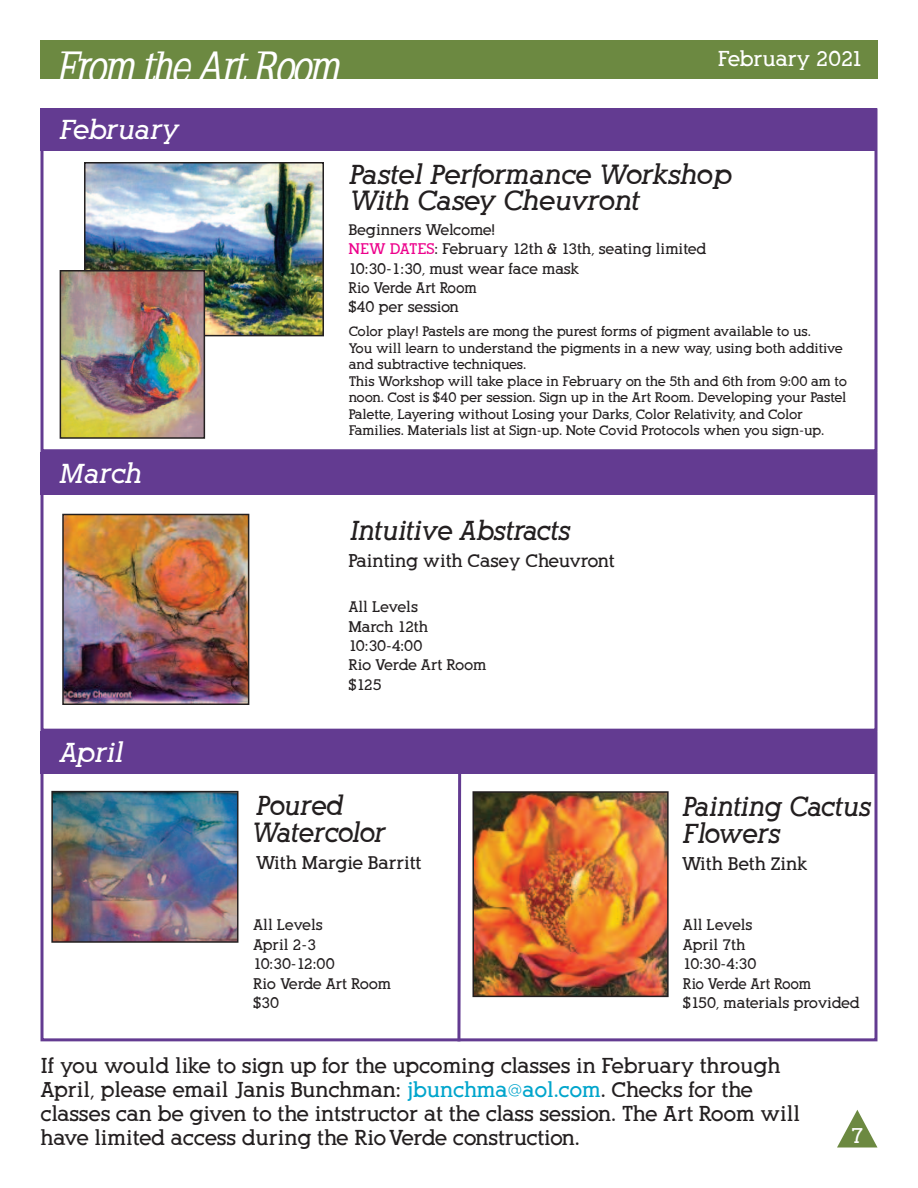
<style>
.page{position:relative;width:918px;height:1188px;background:#fff}
.page>*{position:absolute;margin:0;border:0;box-sizing:border-box;transform-origin:0 0}
.t1{font:italic 700 42px "Napoleodoni";color:#fff}
.t2{font:italic 700 27px/27px "Alexandria FLF";color:#231f20;scale:.95 1}
.t3{font:italic 700 27px/25.5px "Alexandria FLF";color:#231f20}
.t4{font:italic 700 27px "Alexandria FLF";color:#fff}
.t5{font:700 21px/24px "Alexandria FLF";color:#231f20}
.t6{font:700 21px "Alexandria FLF";color:#fff}
.t7{font:700 18px "Alexandria FLF";color:#231f20}
.t8{font:700 15px/19.4px "Alexandria FLF";color:#231f20}
.t9{font:700 13.5px/16.5px "Alexandria FLF";color:#231f20}
.s1{color:#ed028c}
.s2{color:#00a5cc}
.s3{font-size:24px;color:#00a5cc}
</style>
<div class="page">
<div style="left:40px;top:732px;width:837px;height:309px;border:3px solid #633b91"></div>
<div style="left:40px;top:40px;width:838px;height:39px;background:#6c8941"></div>
<svg style="left:837px;top:1110px;width:41px;height:38px"></svg>
<img style="left:65px;top:517px;width:181px;height:185px">
<div style="left:62px;top:514px;width:187px;height:191px;border:2px solid #231f20"></div>
<img style="left:54px;top:794px;width:181px;height:146px">
<div style="left:51px;top:791px;width:187px;height:152px;border:2px solid #231f20"></div>
<img style="left:87px;top:165px;width:234px;height:168px">
<div style="left:84px;top:162px;width:240px;height:174px;border:2px solid #231f20"></div>
<img style="left:475px;top:794px;width:191px;height:200px">
<div style="left:472px;top:791px;width:197px;height:206px;border:2px solid #231f20"></div>
<img style="left:63px;top:273px;width:139px;height:163px">
<div style="left:60px;top:270px;width:145px;height:169px;border:2px solid #231f20"></div>
<div style="left:40px;top:108px;width:838px;height:43px;background:#633b91"></div>
<div style="left:40px;top:452px;width:838px;height:43px;background:#633b91"></div>
<div style="left:40px;top:731px;width:838px;height:43px;background:#633b91"></div>
<svg style="left:456px;top:774px;width:7px;height:268px"></svg>
<h1 class="t1" style="left:55px;top:43px;width:295px">From the Art Room</h1>
<h2 class="t4" style="left:58px;top:116px;width:121px">February</h2>
<h3 class="t6" style="left:718px;top:47px;width:147px">February 2021</h3>
<h2 class="t3" style="left:348px;top:163px;width:384px">Pastel Performance Workshop<br>With Casey Cheuvront</h2>
<p class="t8" style="left:348px;top:220px;width:360px">Beginners Welcome!<br><span class="s1">NEW DATES</span>: February 12th &amp; 13th, seating limited<br>10:30-1:30, must wear face mask<br>Rio Verde Art Room<br>$40 per session</p>
<h2 class="t4" style="left:58px;top:460px;width:84px">March</h2>
<h2 class="t4" style="left:58px;top:739px;width:66px">April</h2>
<p class="t9" style="left:349px;top:324px;width:500px">Color play! Pastels are mong the purest forms of pigment available to us.<br>You will learn to understand the pigments in a new way, using both additive and subtractive techniques.<br>This Workshop will take place in February on the 5th and 6th from 9:00 am to noon. Cost is $40 per session. Sign up in the Art Room. Developing your Pastel Palette, Layering without Losing your Darks, Color Relativity, and Color Families. Materials list at Sign-up. Note Covid Protocols when you sign-up.</p>
<h2 class="t2" style="left:348px;top:517px;width:234px">Intuitive Abstracts</h2>
<h3 class="t7" style="left:348px;top:551px;width:268px">Painting with Casey Cheuvront</h3>
<p class="t8" style="left:348px;top:597px;width:140px">All Levels<br>March 12th<br>10:30-4:00<br>Rio Verde Art Room $125</p>
<h2 class="t2" style="left:251px;top:792px;width:142px">Poured<br>Watercolor</h2>
<h3 class="t7" style="left:256px;top:853px;width:167px">With Margie Barritt</h3>
<p class="t8" style="left:253px;top:916px;width:140px">All Levels<br>April 2-3<br>10:30-12:00<br>Rio Verde Art Room $30</p>
<h2 class="t2" style="left:682px;top:794px;width:200px">Painting Cactus<br>Flowers</h2>
<h3 class="t7" style="left:682px;top:855px;width:127px">With Beth Zink</h3>
<p class="t8" style="left:683px;top:916px;width:178px">All Levels<br>April 7th<br>10:30-4:30<br>Rio Verde Art Room<br>$150, materials provided</p>
<p class="t5" style="left:40px;top:1053px;width:761px">If you would like to sign up for the upcoming classes in February through April, please email Janis Bunchman: <span class="s2">jbunchma</span><span class="s3">@</span><span class="s2">aol.com</span>. Checks for the classes can be given to the intstructor at the class session. The Art Room will have limited access during the RioVerde construction.</p>
<h3 class="t6" style="left:851px;top:1124px;width:14px">7</h3>
</div>
